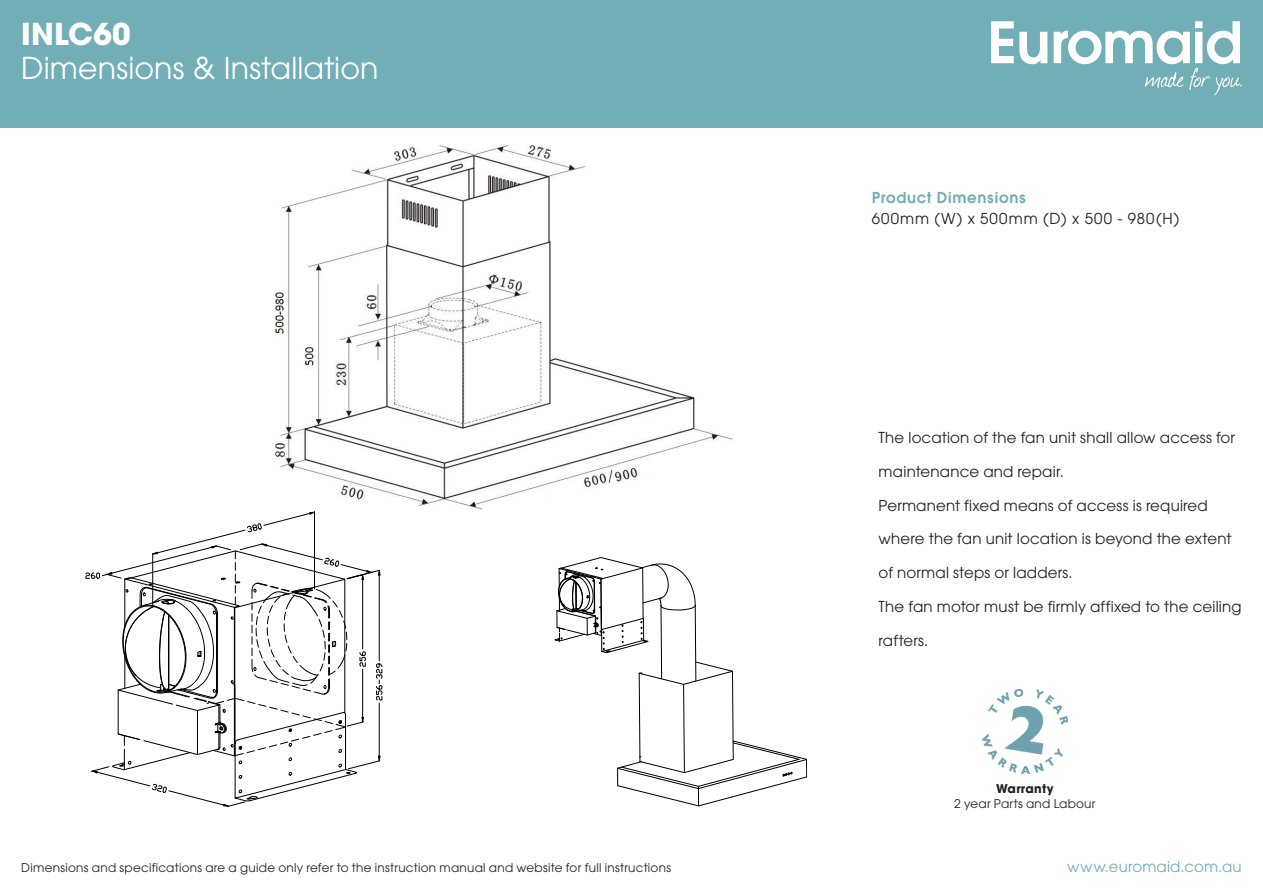
<style>
.page{position:relative;width:1263px;height:893px;background:#fff}
.page>*{position:absolute;margin:0;border:0;box-sizing:border-box;transform-origin:0 0}
._3_Section_Heading{font:30px "Avant Garde";letter-spacing:.005em;color:#fff}
._3_Section_Heading-2{font:700 30px "Avant Garde";letter-spacing:.005em;color:#fff}
.A_head{font:15px "Avant Garde";letter-spacing:.01em;color:#231f20}
._3_Section_Heading-3{font:15px "Avant Garde";letter-spacing:.07em;color:#231f20}
.t1{font:15px "Avant Garde";letter-spacing:.015em;color:#72aeb6}
._3_Section_Heading-4{font:600 15px "Avant Garde";letter-spacing:.05em;color:#72aeb6}
.t2{font:12px "Avant Garde";letter-spacing:.02em;color:#231f20}
.t3{font:700 12px "Avant Garde";letter-spacing:.025em;color:#231f20}
</style>
<div class="page">
<div style="left:0;top:0;width:1263px;height:128px;background:#72aeb6"></div>
<svg style="left:991px;top:21px;width:251px;height:74px"></svg>
<img style="left:982px;top:689px;width:85px;height:85px">
<img style="left:275px;top:145px;width:457px;height:367px">
<svg style="left:555px;top:497px;width:252px;height:309px"></svg>
<svg style="left:85px;top:512px;width:297px;height:295px"></svg>
<p class="_3_Section_Heading-2" style="left:21px;top:14px;width:111px">INLC60</p>
<p class="_3_Section_Heading" style="left:21px;top:50px;width:359px">Dimensions &amp; Installation</p>
<p class="_3_Section_Heading-4" style="left:872px;top:188px;width:156px">Product Dimensions</p>
<p class="_3_Section_Heading-3" style="left:872px;top:210px;width:309px">600mm (W) x 500mm (D) x 500 - 980(H)</p>
<p class="A_head" style="left:879px;top:429px;width:358px">The location of the fan unit shall allow access for</p>
<p class="A_head" style="left:879px;top:463px;width:187px">maintenance and repair.</p>
<p class="A_head" style="left:879px;top:496px;width:331px">Permanent fixed means of access is required</p>
<p class="A_head" style="left:879px;top:530px;width:354px">where the fan unit location is beyond the extent</p>
<p class="A_head" style="left:879px;top:564px;width:196px">of normal steps or ladders.</p>
<p class="A_head" style="left:879px;top:598px;width:364px">The fan motor must be firmly affixed to the ceiling</p>
<p class="A_head" style="left:879px;top:631px;width:51px">rafters.</p>
<p class="t3" style="left:996px;top:781px;width:59px">Warranty</p>
<p class="t2" style="left:954px;top:796px;width:143px">2 year Parts and Labour</p>
<p class="t2" style="left:21px;top:860px;width:651px">Dimensions and specifications are a guide only refer to the instruction manual and website for full instructions</p>
<p class="t1" style="left:1067px;top:857px;width:176px">www.euromaid.com.au</p>
</div>
